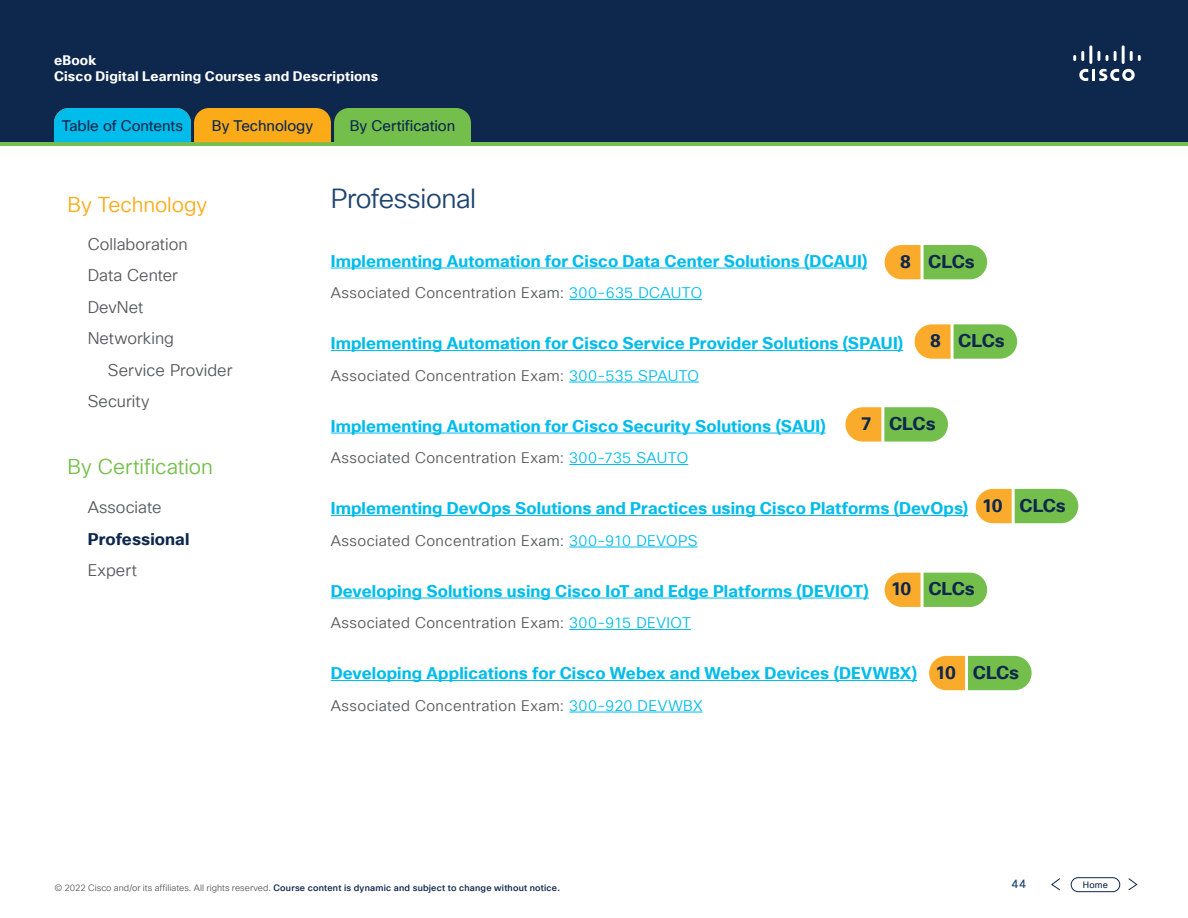
<style>
.page{position:relative;width:1188px;height:918px;background:#fff}
.page>*{position:absolute;margin:0;border:0;box-sizing:border-box;transform-origin:0 0}
.t1{font:27px "Cisco Sans TT Light";letter-spacing:-.015em;color:#1e4471}
.t2{font:21px "Cisco Sans TT Light";color:#74bf4b}
.t3{font:21px "Cisco Sans TT Light";letter-spacing:-.005em;color:#fbab18}
.t4{font:700 18px "Cisco Sans TT";letter-spacing:-.025em;color:#0d274d}
.t5{font:700 16.5px "Cisco Sans TT";letter-spacing:.005em;color:#00bceb}
.t6{font:16.5px "Cisco Sans TT Light";color:#58595b}
.t7{font:700 16.5px "Cisco Sans TT";letter-spacing:.005em;color:#0d274d}
.t8{font:15px "Cisco Sans TT Light";letter-spacing:.025em;color:#58595b}
.t9{font:15px "Cisco Sans TT";letter-spacing:-.005em;color:#0d274d}
.t10{font:700 13.5px/16.5px "Cisco Sans TT";letter-spacing:.015em;color:#fff}
.t11{font:12px "Cisco Sans TT";color:#1e4471}
.t12{font:500 9px "Cisco Sans TT";letter-spacing:.025em;color:#0d274d}
.t13{font:9px "Cisco Sans TT";color:#0d274d}
.s1{color:#00bceb}
.s2{font-family:"Cisco Sans TT Light";font-weight:400;color:#58595b}
</style>
<div class="page">
<div style="left:1071px;top:877px;width:49px;height:15px;border:1px solid #0d274d;border-radius:7px"></div>
<svg style="left:1051px;top:878px;width:9px;height:13px"></svg>
<svg style="left:1128px;top:878px;width:10px;height:13px"></svg>
<div style="left:0;top:0;width:1188px;height:142px;background:#0d274d"></div>
<svg style="left:1079px;top:69px;width:56px;height:12px"></svg>
<svg style="left:1073px;top:51px;width:11px;height:10px"></svg>
<hr style="left:1089px;top:45px;width:3px;height:19px;background:#fff">
<svg style="left:1097px;top:51px;width:3px;height:10px"></svg>
<svg style="left:1106px;top:55px;width:2px;height:6px"></svg>
<svg style="left:1114px;top:51px;width:3px;height:10px"></svg>
<hr style="left:1122px;top:45px;width:3px;height:19px;background:#fff">
<svg style="left:1130px;top:51px;width:11px;height:10px"></svg>
<hr style="left:0;top:142px;width:1188px;height:4px;background:#74bf4b">
<svg style="left:54px;top:108px;width:417px;height:34px;background:#76b26e"></svg>
<hr style="left:331px;top:268px;width:536px;height:1px;background:#00bceb">
<hr style="left:569px;top:299px;width:133px;height:1px;background:#00bceb">
<hr style="left:331px;top:350px;width:572px;height:1px;background:#00bceb">
<hr style="left:569px;top:382px;width:130px;height:1px;background:#00bceb">
<hr style="left:331px;top:433px;width:495px;height:1px;background:#00bceb">
<hr style="left:569px;top:464px;width:119px;height:1px;background:#00bceb">
<hr style="left:331px;top:515px;width:637px;height:1px;background:#00bceb">
<hr style="left:569px;top:547px;width:129px;height:1px;background:#00bceb">
<hr style="left:331px;top:598px;width:538px;height:1px;background:#00bceb">
<hr style="left:569px;top:629px;width:122px;height:1px;background:#00bceb">
<hr style="left:331px;top:680px;width:586px;height:1px;background:#00bceb">
<hr style="left:569px;top:712px;width:134px;height:1px;background:#00bceb">
<svg style="left:915px;top:324px;width:102px;height:35px;background:#adc056"></svg>
<svg style="left:885px;top:245px;width:102px;height:34px;background:#abbe52"></svg>
<svg style="left:845px;top:407px;width:103px;height:35px;background:#aec057"></svg>
<svg style="left:976px;top:489px;width:102px;height:34px;background:#abbe52"></svg>
<svg style="left:885px;top:573px;width:102px;height:34px;background:#acbe52"></svg>
<svg style="left:929px;top:656px;width:103px;height:34px;background:#acbf53"></svg>
<p class="t10" style="left:54px;top:52px;width:326px">eBook<br>Cisco Digital Learning Courses and Descriptions</p>
<p class="t9" style="left:62px;top:116px;width:123px">Table of Contents</p>
<p class="t9" style="left:72px;top:116px;width:103px">By Technology</p>
<p class="t9" style="left:212px;top:116px;width:103px">By Technology</p>
<p class="t9" style="left:350px;top:116px;width:107px">By Certification</p>
<p class="t3" style="left:68px;top:191px;width:141px">By Technology</p>
<h1 class="t1" style="left:331px;top:181px;width:147px">Professional</h1>
<p class="t6" style="left:88px;top:233px;width:101px">Collaboration</p>
<p class="t6" style="left:88px;top:265px;width:92px">Data Center</p>
<p class="t6" style="left:88px;top:296px;width:57px">DevNet</p>
<p class="t6" style="left:88px;top:328px;width:88px">Networking</p>
<p class="t6" style="left:108px;top:359px;width:126px">Service Provider</p>
<p class="t6" style="left:88px;top:391px;width:63px">Security</p>
<p class="t5" style="left:331px;top:250px;width:538px">Implementing Automation for Cisco Data Center Solutions (DCAUI)</p>
<p class="t8" style="left:331px;top:283px;width:373px">Associated Concentration Exam: <span class="s1">300-635 DCAUTO</span></p>
<p class="t5" style="left:331px;top:332px;width:574px">Implementing Automation for Cisco Service Provider Solutions (SPAUI)</p>
<p class="t8" style="left:331px;top:366px;width:370px">Associated Concentration Exam: <span class="s1">300-535 SPAUTO</span></p>
<p class="t5" style="left:331px;top:415px;width:496px">Implementing Automation for Cisco Security Solutions (SAUI)</p>
<p class="t8" style="left:331px;top:448px;width:359px">Associated Concentration Exam: <span class="s1">300-735 SAUTO</span></p>
<p class="t5" style="left:331px;top:497px;width:639px">Implementing DevOps Solutions and Practices using Cisco Platforms (DevOps)</p>
<p class="t8" style="left:331px;top:531px;width:368px">Associated Concentration Exam: <span class="s1">300-910 DEVOPS</span></p>
<p class="t5" style="left:331px;top:580px;width:540px">Developing Solutions using Cisco IoT and Edge Platforms (DEVIOT)</p>
<p class="t8" style="left:331px;top:613px;width:362px">Associated Concentration Exam: <span class="s1">300-915 DEVIOT</span></p>
<p class="t5" style="left:331px;top:662px;width:588px">Developing Applications for Cisco Webex and Webex Devices (DEVWBX)</p>
<p class="t8" style="left:331px;top:696px;width:373px">Associated Concentration Exam: <span class="s1">300-920 DEVWBX</span></p>
<p class="t4" style="left:900px;top:249px;width:76px">8 CLCs</p>
<p class="t4" style="left:930px;top:329px;width:76px">8 CLCs</p>
<p class="t4" style="left:861px;top:412px;width:76px">7 CLCs</p>
<p class="t2" style="left:68px;top:453px;width:147px">By Certification</p>
<p class="t6" style="left:88px;top:497px;width:75px">Associate</p>
<p class="t7" style="left:88px;top:528px;width:103px">Professional</p>
<p class="t6" style="left:88px;top:560px;width:51px">Expert</p>
<p class="t4" style="left:982px;top:493px;width:85px">10 CLCs</p>
<p class="t4" style="left:891px;top:577px;width:85px">10 CLCs</p>
<p class="t4" style="left:935px;top:660px;width:85px">10 CLCs</p>
<p class="t12" style="left:54px;top:882px;width:507px"><span class="s2">© 2022 Cisco and/or its affiliates. All rights reserved.</span> Course content is dynamic and subject to change without notice.</p>
<p class="t11" style="left:1011px;top:876px;width:16px">44</p>
<p class="t13" style="left:1083px;top:879px;width:27px">Home</p>
</div>
